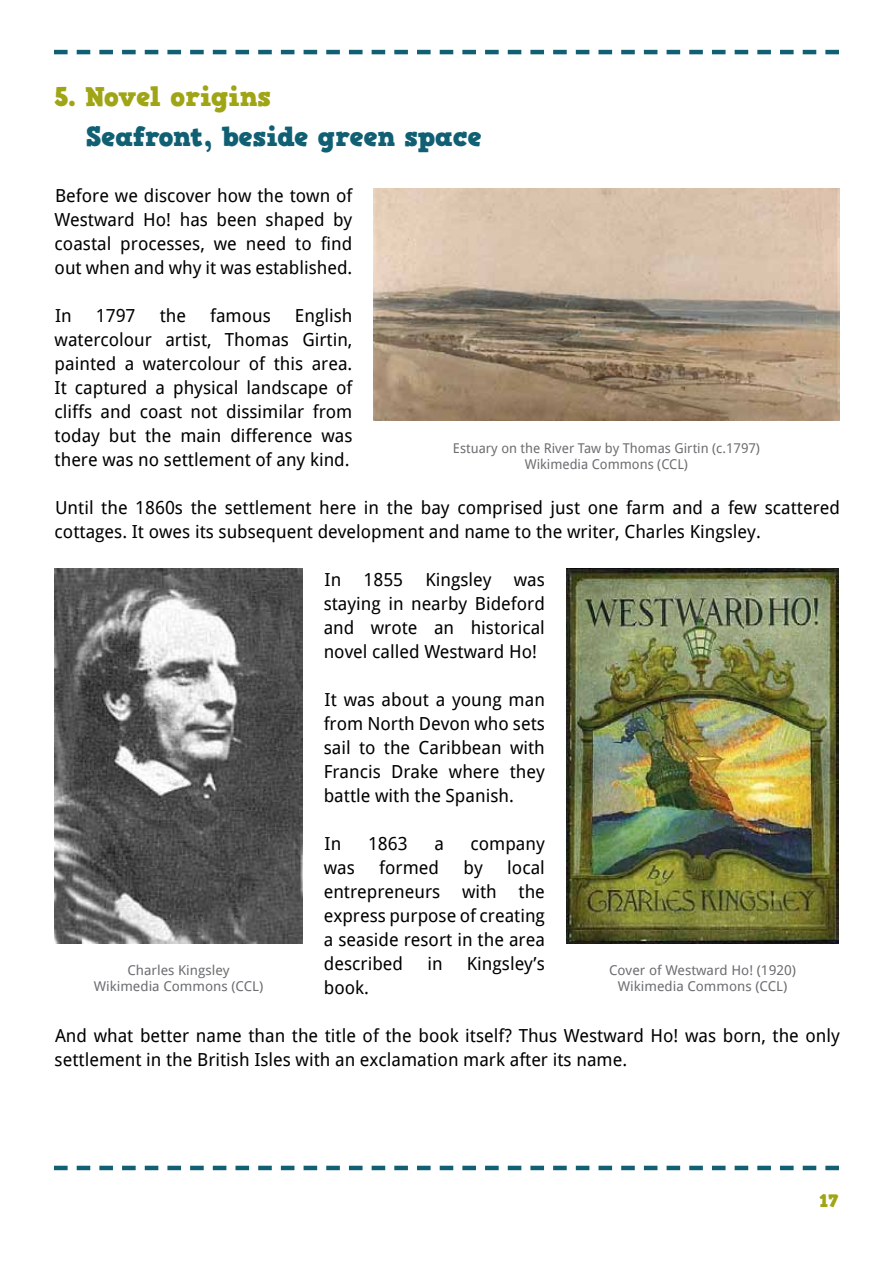
<style>
.page{position:relative;width:893px;height:1263px;background:#fff}
.page>*{position:absolute;margin:0;border:0;box-sizing:border-box;transform-origin:0 0}
.t1{font:27px "HVD Comic Serif Pro";color:#105f73}
.t2{font:27px "HVD Comic Serif Pro";letter-spacing:-.02em;color:#9fa515}
.t3{font:18px/24px "Droid Sans";color:#000;text-align:justify}
.t4{font:18px "HVD Comic Serif Pro";color:#9fa515}
.t5{font:13.5px/16.2px "Droid Sans";color:#6d6e71;text-align:center;scale:1.04 1}
.t6{font:13.5px/16.2px "Droid Sans";color:#6d6e71;text-align:center}
</style>
<div class="page">
<svg style="left:54px;top:50px;width:785px;height:4px"></svg>
<svg style="left:54px;top:1166px;width:785px;height:4px"></svg>
<img style="left:566px;top:568px;width:273px;height:376px">
<img style="left:374px;top:188px;width:465px;height:233px">
<img style="left:54px;top:568px;width:248px;height:376px">
<h1 class="t2" style="left:54px;top:76px;width:218px">5. Novel origins</h1>
<h1 class="t1" style="left:86px;top:116px;width:397px">Seafront, beside green space</h1>
<p class="t3" style="left:55px;top:184px;width:299px">Before we discover how the town of Westward Ho! has been shaped by coastal processes, we need to find out when and why it was established.</p>
<p class="t3" style="left:55px;top:304px;width:18px">In</p>
<p class="t3" style="left:96px;top:304px;width:41px">1797</p>
<p class="t3" style="left:160px;top:304px;width:28px">the</p>
<p class="t3" style="left:210px;top:304px;width:62px">famous</p>
<p class="t3" style="left:55px;top:304px;width:299px;text-indent:240px">English watercolour artist, Thomas Girtin, painted a watercolour of this area.<br>It captured a physical landscape of cliffs and coast not dissimilar from today but the main difference was there was no settlement of any kind.</p>
<p class="t3" style="left:55px;top:496px;width:787px">Until the 1860s the settlement here in the bay comprised just one farm and a few scattered cottages. It owes its subsequent development and name to the writer, Charles Kingsley.</p>
<p class="t3" style="left:324px;top:568px;width:223px">In 1855 Kingsley was staying in nearby Bideford and wrote an historical novel called Westward Ho!</p>
<p class="t3" style="left:324px;top:688px;width:223px">It was about a young man from North Devon who sets sail to the Caribbean with Francis Drake where they battle with the Spanish.</p>
<p class="t3" style="left:325px;top:832px;width:18px">In</p>
<p class="t3" style="left:368px;top:832px;width:41px">1863</p>
<p class="t3" style="left:434px;top:832px;width:11px">a</p>
<p class="t3" style="left:471px;top:832px;width:76px">company</p>
<p class="t3" style="left:324px;top:856px;width:33px">was</p>
<p class="t3" style="left:379px;top:856px;width:61px">formed</p>
<p class="t3" style="left:463px;top:856px;width:21px">by</p>
<p class="t6" style="left:453px;top:440px;width:309px">Estuary on the River Taw by Thomas Girtin (c.1797)<br>Wikimedia Commons (CCL)</p>
<p class="t3" style="left:324px;top:856px;width:223px;text-indent:184px">local entrepreneurs with the express purpose of creating a seaside resort in the area described</p>
<p class="t3" style="left:427px;top:952px;width:17px">in</p>
<p class="t3" style="left:467px;top:952px;width:80px">Kingsley’s</p>
<p class="t5" style="left:609px;top:962px;width:181px">Cover of Westward Ho! (1920)<br>Wikimedia Commons (CCL)</p>
<p class="t5" style="left:94px;top:962px;width:164px">Charles Kingsley<br>Wikimedia Commons (CCL)</p>
<p class="t3" style="left:324px;top:976px;width:47px">book.</p>
<p class="t3" style="left:55px;top:1023px;width:787px">And what better name than the title of the book itself? Thus Westward Ho! was born, the only settlement in the British Isles with an exclamation mark after its name.</p>
<p class="t4" style="left:819px;top:1187px;width:21px">17</p>
</div>
